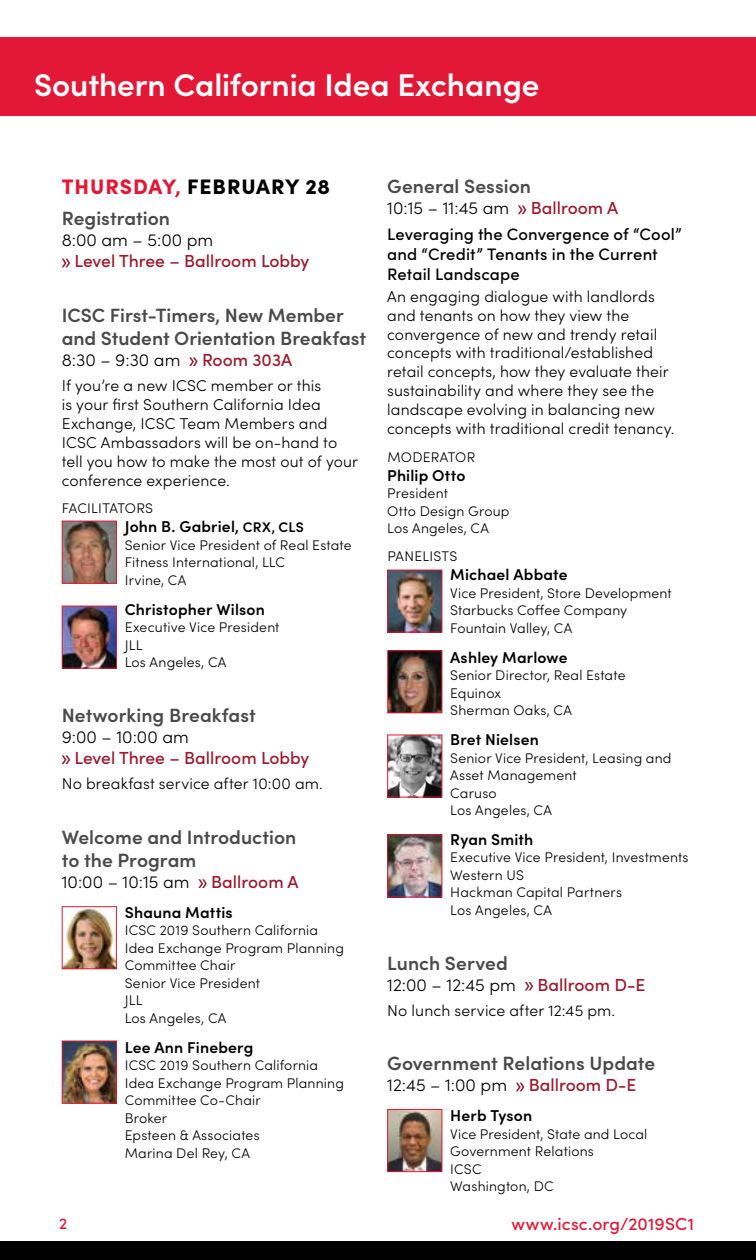
<style>
.page{position:relative;width:756px;height:1260px;background:#fff}
.page>*{position:absolute;margin:0;border:0;box-sizing:border-box;transform-origin:0 0}
.t1{font:600 31.5px "Sofia Pro";letter-spacing:-.005em;color:#fff}
.t2{font:900 21px "Sofia Pro";letter-spacing:.04em;color:#000}
.t3{font:600 19.25px/23.1px "Sofia Pro";color:#4a4a4b}
.t4{font:300 17.5px "Sofia Pro";color:#000}
.t5{font:500 17.5px "Sofia Pro";color:#9c1b2f}
.t6{font:500 17.5px "Sofia Pro";letter-spacing:.01em;color:#e31837}
.t7{font:500 16.62px/19.9px "Sofia Pro";letter-spacing:.01em;color:#000}
.t8{font:300 15.75px/18.9px "Sofia Pro";letter-spacing:.01em;color:#000}
.t9{font:600 15.75px "Sofia Pro";letter-spacing:.01em;color:#000}
.t10{font:500 15.75px "Sofia Pro";color:#e31837}
.t11{font:300 14px/17.5px "Sofia Pro";letter-spacing:.015em;color:#000}
.s1{color:#e31837}
.s2{font-weight:500;color:#9c1b2f}
.s3{font-size:14px}
</style>
<div class="page">
<div style="left:0;top:1241px;width:756px;height:19px;background:#000"></div>
<div style="left:0;top:37px;width:756px;height:79px;background:#e31837"></div>
<svg style="left:62px;top:259px;width:8px;height:8px"></svg>
<svg style="left:189px;top:357px;width:9px;height:9px"></svg>
<img style="left:64px;top:523px;width:51px;height:59px">
<div style="left:62px;top:521px;width:55px;height:63px;border:1px solid #e31837"></div>
<img style="left:64px;top:608px;width:51px;height:59px">
<div style="left:62px;top:606px;width:55px;height:63px;border:1px solid #e31837"></div>
<svg style="left:62px;top:755px;width:8px;height:9px"></svg>
<svg style="left:198px;top:879px;width:9px;height:9px"></svg>
<img style="left:64px;top:908px;width:51px;height:59px">
<div style="left:62px;top:906px;width:55px;height:63px;border:1px solid #e31837"></div>
<img style="left:64px;top:1043px;width:51px;height:59px">
<div style="left:62px;top:1041px;width:55px;height:63px;border:1px solid #e31837"></div>
<svg style="left:518px;top:206px;width:8px;height:8px"></svg>
<img style="left:389px;top:572px;width:51px;height:59px">
<div style="left:387px;top:570px;width:55px;height:63px;border:1px solid #e31837"></div>
<img style="left:389px;top:652px;width:51px;height:59px">
<div style="left:387px;top:650px;width:55px;height:63px;border:1px solid #e31837"></div>
<img style="left:389px;top:737px;width:51px;height:59px">
<div style="left:387px;top:735px;width:55px;height:63px;border:1px solid #e31837"></div>
<img style="left:389px;top:836px;width:51px;height:59px">
<div style="left:387px;top:834px;width:55px;height:63px;border:1px solid #e31837"></div>
<svg style="left:525px;top:982px;width:8px;height:9px"></svg>
<svg style="left:516px;top:1083px;width:8px;height:8px"></svg>
<img style="left:389px;top:1111px;width:51px;height:59px">
<div style="left:387px;top:1109px;width:55px;height:63px;border:1px solid #e31837"></div>
<h1 class="t1" style="left:34px;top:61px;width:507px">Southern California Idea Exchange</h1>
<h2 class="t2" style="left:62px;top:170px;width:270px"><span class="s1">THURSDAY,</span> FEBRUARY 28</h2>
<h3 class="t3" style="left:62px;top:206px;width:110px">Registration</h3>
<p class="t4" style="left:62px;top:228px;width:153px">8:00 am – 5:00 pm</p>
<p class="t5" style="left:75px;top:248px;width:236px">Level Three – Ballroom Lobby</p>
<h3 class="t3" style="left:62px;top:302px;width:306px">ICSC First-Timers, New Member and Student Orientation Breakfast</h3>
<p class="t4" style="left:62px;top:347px;width:232px">8:30 – 9:30 am <span class="s2">Room 303A</span></p>
<p class="t8" style="left:62px;top:375px;width:298px">If you’re a new ICSC member or this<br>is your first Southern California Idea Exchange, ICSC Team Members and ICSC Ambassadors will be on-hand to tell you how to make the most out of your conference experience.</p>
<p class="t11" style="left:62px;top:499px;width:93px">FACILITATORS</p>
<p class="t9" style="left:125px;top:515px;width:181px">John B. Gabriel, <span class="s3">CRX, CLS</span></p>
<p class="t11" style="left:125px;top:536px;width:228px">Senior Vice President of Real Estate<br>Fitness International, LLC<br>Irvine, CA</p>
<p class="t9" style="left:125px;top:598px;width:142px">Christopher Wilson</p>
<p class="t11" style="left:125px;top:618px;width:156px">Executive Vice President<br>JLL<br>Los Angeles, CA</p>
<h3 class="t3" style="left:62px;top:702px;width:196px">Networking Breakfast</h3>
<p class="t4" style="left:62px;top:724px;width:129px">9:00 – 10:00 am</p>
<p class="t5" style="left:75px;top:745px;width:236px">Level Three – Ballroom Lobby</p>
<p class="t8" style="left:62px;top:773px;width:263px">No breakfast service after 10:00 am.</p>
<h3 class="t3" style="left:62px;top:824px;width:236px">Welcome and Introduction to the Program</h3>
<p class="t4" style="left:62px;top:869px;width:238px">10:00 – 10:15 am <span class="s2">Ballroom A</span></p>
<p class="t9" style="left:125px;top:900px;width:109px">Shauna Mattis</p>
<p class="t11" style="left:125px;top:921px;width:221px">ICSC 2019 Southern California<br>Idea Exchange Program Planning<br>Committee Chair<br>Senior Vice President<br>JLL<br>Los Angeles, CA</p>
<p class="t9" style="left:125px;top:1035px;width:130px">Lee Ann Fineberg</p>
<p class="t11" style="left:125px;top:1056px;width:221px">ICSC 2019 Southern California<br>Idea Exchange Program Planning<br>Committee Co-Chair<br>Broker<br>Epsteen &amp; Associates<br>Marina Del Rey, CA</p>
<h3 class="t3" style="left:387px;top:174px;width:145px">General Session</h3>
<p class="t4" style="left:387px;top:195px;width:233px">10:15 – 11:45 am <span class="s2">Ballroom A</span></p>
<p class="t7" style="left:387px;top:224px;width:296px">Leveraging the Convergence of “Cool” and “Credit” Tenants in the Current<br>Retail Landscape</p>
<p class="t8" style="left:387px;top:286px;width:289px">An engaging dialogue with landlords and tenants on how they view the convergence of new and trendy retail concepts with traditional/established retail concepts, how they evaluate their sustainability and where they see the landscape evolving in balancing new concepts with traditional credit tenancy.</p>
<p class="t11" style="left:387px;top:447px;width:89px">MODERATOR</p>
<p class="t9" style="left:387px;top:463px;width:80px">Philip Otto</p>
<p class="t11" style="left:387px;top:484px;width:124px">President<br>Otto Design Group<br>Los Angeles, CA</p>
<p class="t11" style="left:387px;top:546px;width:71px">PANELISTS</p>
<p class="t9" style="left:450px;top:563px;width:119px">Michael Abbate</p>
<p class="t11" style="left:450px;top:583px;width:223px">Vice President, Store Development<br>Starbucks Coffee Company<br>Fountain Valley, CA</p>
<p class="t9" style="left:450px;top:645px;width:119px">Ashley Marlowe</p>
<p class="t11" style="left:450px;top:666px;width:177px">Senior Director, Real Estate<br>Equinox<br>Sherman Oaks, CA</p>
<p class="t9" style="left:450px;top:728px;width:90px">Bret Nielsen</p>
<p class="t11" style="left:450px;top:748px;width:223px">Senior Vice President, Leasing and<br>Asset Management<br>Caruso<br>Los Angeles, CA</p>
<p class="t9" style="left:450px;top:828px;width:85px">Ryan Smith</p>
<p class="t11" style="left:450px;top:848px;width:240px">Executive Vice President, Investments<br>Western US<br>Hackman Capital Partners<br>Los Angeles, CA</p>
<h3 class="t3" style="left:387px;top:950px;width:122px">Lunch Served</h3>
<p class="t4" style="left:387px;top:972px;width:260px">12:00 – 12:45 pm <span class="s2">Ballroom D-E</span></p>
<p class="t8" style="left:387px;top:1000px;width:230px">No lunch service after 12:45 pm.</p>
<h3 class="t3" style="left:387px;top:1051px;width:270px">Government Relations Update</h3>
<p class="t4" style="left:387px;top:1073px;width:251px">12:45 – 1:00 pm <span class="s2">Ballroom D-E</span></p>
<p class="t9" style="left:450px;top:1104px;width:84px">Herb Tyson</p>
<p class="t11" style="left:450px;top:1124px;width:199px">Vice President, State and Local<br>Government Relations<br>ICSC<br>Washington, DC</p>
<p class="t10" style="left:59px;top:1211px;width:10px">2</p>
<p class="t6" style="left:512px;top:1211px;width:184px">www.icsc.org/2019SC1</p>
</div>
